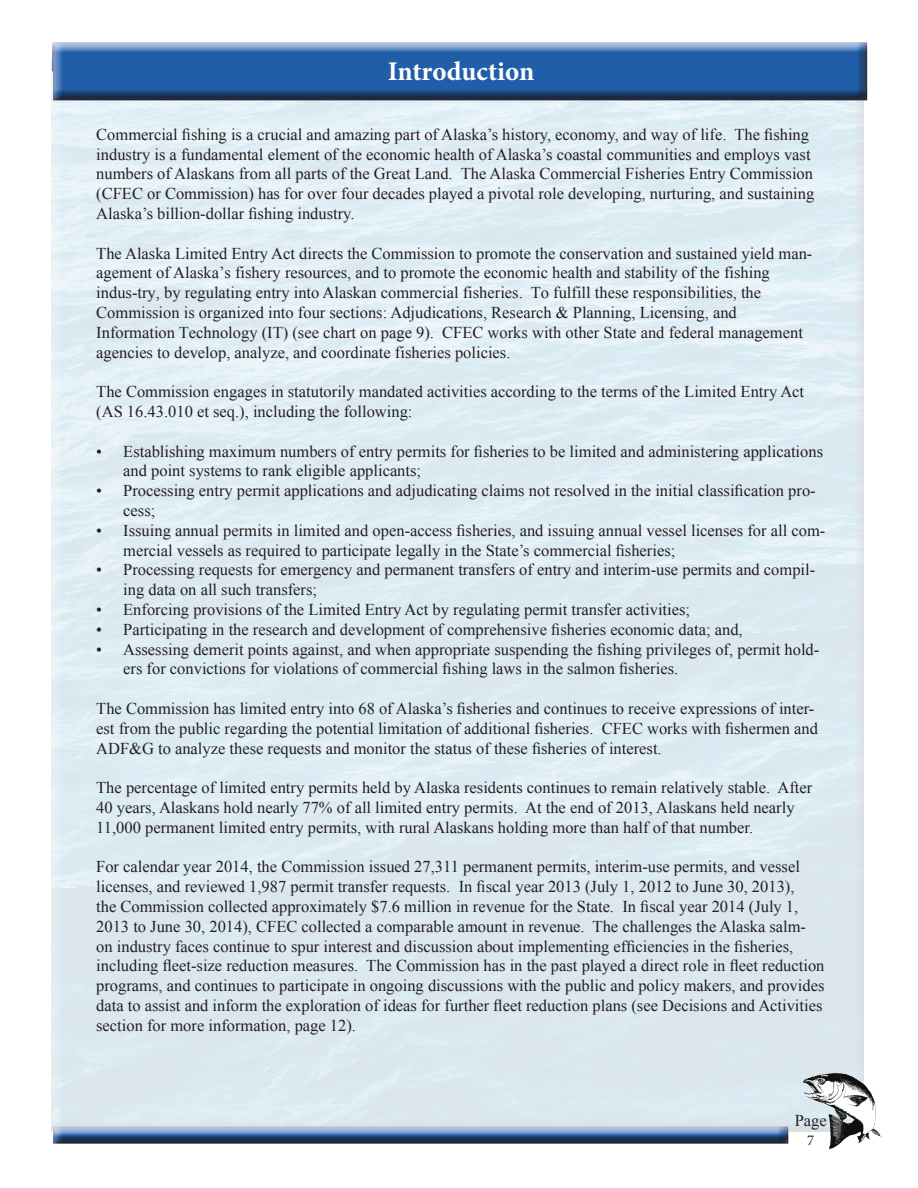
<style>
.page{position:relative;width:918px;height:1188px;background:#fff}
.page>*{position:absolute;margin:0;border:0;box-sizing:border-box;transform-origin:0 0}
.t1{font:700 27px "Minion Pro";letter-spacing:-.005em;color:#fff}
.t2{font:16.5px/19.8px "Times New Roman";color:#231f20}
.t3{font:15px "Minion Pro";color:#231f20}
</style>
<div class="page">
<div style="left:50px;top:56px;width:816px;height:1076px;background:#231f20;opacity:.75"></div>
<img style="left:802px;top:1071px;width:80px;height:78px">
<div style="left:52px;top:1125px;width:738px;height:15px;background:#dae1e6"></div>
<div style="left:52px;top:1126px;width:738px;height:20px;background:#231f20;opacity:.75"></div>
<div style="left:53px;top:42px;width:816px;height:60px;background:#231f20;opacity:.75"></div>
<img style="left:50px;top:1053px;width:90px;height:93px">
<h1 class="t1" style="left:388px;top:52px;width:148px">Introduction</h1>
<p class="t2" style="left:96px;top:124px;width:720px">Commercial fishing is a crucial and amazing part of Alaska’s history, economy, and way of life. The fishing industry is a fundamental element of the economic health of Alaska’s coastal communities and employs vast numbers of Alaskans from all parts of the Great Land. The Alaska Commercial Fisheries Entry Commission (CFEC or Commission) has for over four decades played a pivotal role developing, nurturing, and sustaining Alaska’s billion-dollar fishing industry.</p>
<p class="t2" style="left:96px;top:243px;width:718px">The Alaska Limited Entry Act directs the Commission to promote the conservation and sustained yield man&shy;agement of Alaska’s fishery resources, and to promote the economic health and stability of the fishing indus-try, by regulating entry into Alaskan commercial fisheries. To fulfill these responsibilities, the Commission is organized into four sections: Adjudications, Research &amp; Planning, Licensing, and Information Technology (IT) (see chart on page 9). CFEC works with other State and federal management agencies to develop, analyze, and coordinate fisheries policies.</p>
<p class="t2" style="left:96px;top:382px;width:709px">The Commission engages in statutorily mandated activities according to the terms of the Limited Entry Act (AS 16.43.010 et seq.), including the following:</p>
<p class="t2" style="left:123px;top:441px;width:701px;text-indent:-27px">• Establishing maximum numbers of entry permits for fisheries to be limited and administering applications and point systems to rank eligible applicants;</p>
<p class="t2" style="left:123px;top:481px;width:694px;text-indent:-27px">• Processing entry permit applications and adjudicating claims not resolved in the initial classification pro&shy;cess;</p>
<p class="t2" style="left:123px;top:520px;width:703px;text-indent:-27px">• Issuing annual permits in limited and open-access fisheries, and issuing annual vessel licenses for all com&shy;mercial vessels as required to participate legally in the State’s commercial fisheries;</p>
<p class="t2" style="left:123px;top:560px;width:694px;text-indent:-27px">• Processing requests for emergency and permanent transfers of entry and interim-use permits and compil&shy;ing data on all such transfers;</p>
<p class="t2" style="left:96px;top:599px;width:595px">• Enforcing provisions of the Limited Entry Act by regulating permit transfer activities;</p>
<p class="t2" style="left:96px;top:619px;width:648px">• Participating in the research and development of comprehensive fisheries economic data; and,</p>
<p class="t2" style="left:123px;top:639px;width:698px;text-indent:-27px">• Assessing demerit points against, and when appropriate suspending the fishing privileges of, permit hold&shy;ers for convictions for violations of commercial fishing laws in the salmon fisheries.</p>
<p class="t2" style="left:96px;top:698px;width:723px">The Commission has limited entry into 68 of Alaska’s fisheries and continues to receive expressions of inter&shy;est from the public regarding the potential limitation of additional fisheries. CFEC works with fishermen and<br>ADF&amp;G to analyze these requests and monitor the status of these fisheries of interest.</p>
<p class="t2" style="left:96px;top:778px;width:718px">The percentage of limited entry permits held by Alaska residents continues to remain relatively stable. After<br>40 years, Alaskans hold nearly 77% of all limited entry permits. At the end of 2013, Alaskans held nearly<br>11,000 permanent limited entry permits, with rural Alaskans holding more than half of that number.</p>
<p class="t2" style="left:96px;top:857px;width:730px">For calendar year 2014, the Commission issued 27,311 permanent permits, interim-use permits, and vessel licenses, and reviewed 1,987 permit transfer requests. In fiscal year 2013 (July 1, 2012 to June 30, 2013),<br>the Commission collected approximately $7.6 million in revenue for the State. In fiscal year 2014 (July 1, 2013 to June 30, 2014), CFEC collected a comparable amount in revenue. The challenges the Alaska salm&shy;on industry faces continue to spur interest and discussion about implementing efficiencies in the fisheries, including fleet-size reduction measures. The Commission has in the past played a direct role in fleet reduction programs, and continues to participate in ongoing discussions with the public and policy makers, and provides data to assist and inform the exploration of ideas for further fleet reduction plans (see Decisions and Activities section for more information, page 12).</p>
<p class="t2" style="left:795px;top:1111px;width:34px">Page</p>
<p class="t3" style="left:807px;top:1130px;width:9px">7</p>
</div>
